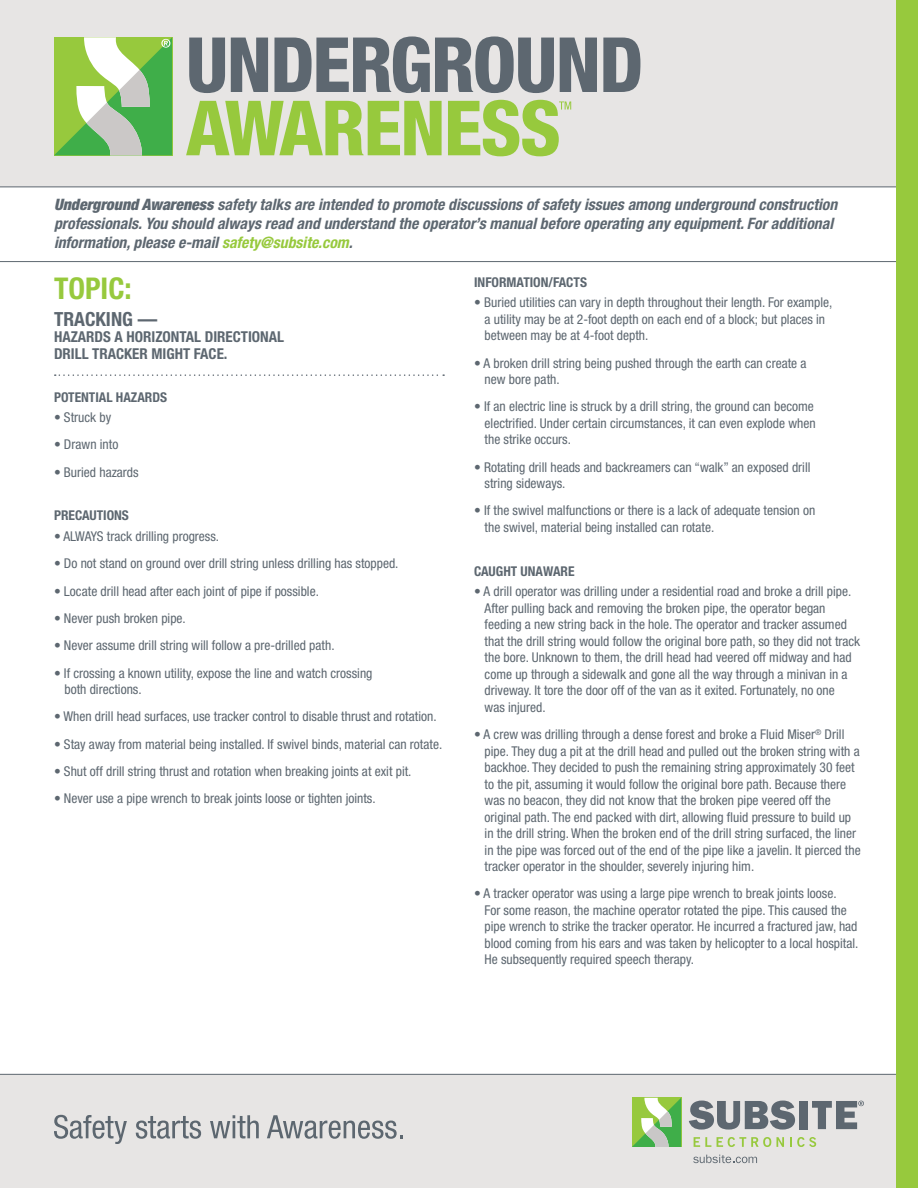
<style>
.page{position:relative;width:918px;height:1188px;background:#fff}
.page>*{position:absolute;margin:0;border:0;box-sizing:border-box;transform-origin:0 0}
.t1{font:700 condensed 30px "Helvetica Neue LT Std";color:#97c93d}
.t2{font:700 condensed 19.5px "Helvetica Neue LT Std";color:#5d6770}
.t3{font:italic 700 condensed 15.75px/18.9px "Helvetica Neue LT Std";color:#5d6770}
.t4{font:700 condensed 15px/16.5px "Helvetica Neue LT Std";color:#5d6770}
.t5{font:condensed 13.5px/16.5px "Helvetica Neue LT Std";color:#5d6770}
.t6{font:700 condensed 13.5px "Helvetica Neue LT Std";color:#5d6770}
.s1{font-weight:900}
.s2{color:#97c93d}
</style>
<div class="page">
<div style="left:0;top:1074px;width:918px;height:114px;background:#e7e5e4"></div>
<div style="left:0;top:0;width:918px;height:187px;background:#e7e5e4"></div>
<svg style="left:54px;top:37px;width:118px;height:118px;background:#96c97b"></svg>
<svg style="left:189px;top:38px;width:36px;height:55px"></svg>
<svg style="left:231px;top:38px;width:37px;height:54px"></svg>
<svg style="left:274px;top:36px;width:280px;height:57px"></svg>
<svg style="left:560px;top:38px;width:37px;height:54px"></svg>
<svg style="left:603px;top:38px;width:37px;height:54px"></svg>
<svg style="left:186px;top:101px;width:256px;height:54px"></svg>
<svg style="left:448px;top:100px;width:123px;height:56px"></svg>
<svg style="left:54px;top:1115px;width:73px;height:29px"></svg>
<svg style="left:136px;top:1116px;width:65px;height:23px"></svg>
<svg style="left:210px;top:1115px;width:49px;height:24px"></svg>
<svg style="left:267px;top:1115px;width:136px;height:24px"></svg>
<hr style="left:0;top:187px;width:918px;height:1px;background:#5d6770">
<hr style="left:0;top:261px;width:918px;height:1px;background:#5d6770">
<hr style="left:0;top:1074px;width:918px;height:1px;background:#5d6770">
<svg style="left:55px;top:374px;width:389px;height:2px"></svg>
<div style="left:896px;top:0;width:22px;height:1188px;background:#97c93d"></div>
<svg style="left:689px;top:1101px;width:106px;height:29px"></svg>
<div style="left:799px;top:1101px;width:9px;height:28px;background:#5d6770"></div>
<svg style="left:694px;top:1137px;width:17px;height:10px"></svg>
<svg style="left:717px;top:1137px;width:67px;height:10px"></svg>
<svg style="left:790px;top:1137px;width:26px;height:10px"></svg>
<svg style="left:632px;top:1098px;width:49px;height:49px;background:#96c97b"></svg>
<svg style="left:812px;top:1101px;width:52px;height:28px"></svg>
<svg style="left:693px;top:1155px;width:64px;height:8px"></svg>
<p class="t3" style="left:54px;top:195px;width:785px"><span class="s1">Underground Awareness</span> safety talks are intended to promote discussions of safety issues among underground construction professionals. You should always read and understand the operator’s manual before operating any equipment. For additional information, please e-mail <span class="s2">safety@subsite.com</span>.</p>
<h1 class="t1" style="left:54px;top:270px;width:79px">TOPIC:</h1>
<h2 class="t2" style="left:54px;top:307px;width:105px">TRACKING —</h2>
<p class="t4" style="left:54px;top:329px;width:232px">HAZARDS A HORIZONTAL DIRECTIONAL<br>DRILL TRACKER MIGHT FACE.</p>
<p class="t6" style="left:54px;top:389px;width:115px">POTENTIAL HAZARDS</p>
<p class="t5" style="left:54px;top:409px;width:59px">• Struck by</p>
<p class="t5" style="left:54px;top:436px;width:66px">• Drawn into</p>
<p class="t5" style="left:54px;top:464px;width:86px">• Buried hazards</p>
<p class="t6" style="left:54px;top:507px;width:77px">PRECAUTIONS</p>
<p class="t5" style="left:54px;top:528px;width:167px">• ALWAYS track drilling progress.</p>
<p class="t5" style="left:54px;top:555px;width:346px">• Do not stand on ground over drill string unless drilling has stopped.</p>
<p class="t5" style="left:54px;top:583px;width:266px">• Locate drill head after each joint of pipe if possible.</p>
<p class="t5" style="left:54px;top:610px;width:133px">• Never push broken pipe.</p>
<p class="t5" style="left:54px;top:637px;width:282px">• Never assume drill string will follow a pre-drilled path.</p>
<p class="t5" style="left:65px;top:664px;width:310px;text-indent:-11px">• If crossing a known utility, expose the line and watch crossing both directions.</p>
<p class="t5" style="left:54px;top:708px;width:384px">• When drill head surfaces, use tracker control to disable thrust and rotation.</p>
<p class="t5" style="left:54px;top:735px;width:390px">• Stay away from material being installed. If swivel binds, material can rotate.</p>
<p class="t5" style="left:54px;top:763px;width:359px">• Shut off drill string thrust and rotation when breaking joints at exit pit.</p>
<p class="t5" style="left:54px;top:790px;width:323px">• Never use a pipe wrench to break joints loose or tighten joints.</p>
<p class="t6" style="left:474px;top:274px;width:114px">INFORMATION/FACTS</p>
<p class="t5" style="left:485px;top:294px;width:349px;text-indent:-11px">• Buried utilities can vary in depth throughout their length. For example, a utility may be at 2-foot depth on each end of a block; but places in between may be at 4-foot depth.</p>
<p class="t5" style="left:485px;top:354px;width:323px;text-indent:-11px">• A broken drill string being pushed through the earth can create a new bore path.</p>
<p class="t5" style="left:485px;top:398px;width:333px;text-indent:-11px">• If an electric line is struck by a drill string, the ground can become electrified. Under certain circumstances, it can even explode when the strike occurs.</p>
<p class="t5" style="left:485px;top:459px;width:327px;text-indent:-11px">• Rotating drill heads and backreamers can “walk” an exposed drill string sideways.</p>
<p class="t5" style="left:485px;top:502px;width:332px;text-indent:-11px">• If the swivel malfunctions or there is a lack of adequate tension on the swivel, material being installed can rotate.</p>
<p class="t6" style="left:474px;top:563px;width:102px">CAUGHT UNAWARE</p>
<p class="t5" style="left:485px;top:583px;width:377px;text-indent:-11px">• A drill operator was drilling under a residential road and broke a drill pipe.<br>After pulling back and removing the broken pipe, the operator began feeding a new string back in the hole. The operator and tracker assumed that the drill string would follow the original bore path, so they did not track the bore. Unknown to them, the drill head had veered off midway and had come up through a sidewalk and gone all the way through a minivan in a driveway. It tore the door off of the van as it exited. Fortunately, no one<br>was injured.</p>
<p class="t5" style="left:485px;top:726px;width:378px;text-indent:-11px">• A crew was drilling through a dense forest and broke a Fluid Miser<sup>®</sup> Drill pipe. They dug a pit at the drill head and pulled out the broken string with a backhoe. They decided to push the remaining string approximately 30 feet to the pit, assuming it would follow the original bore path. Because there was no beacon, they did not know that the broken pipe veered off the original path. The end packed with dirt, allowing fluid pressure to build up in the drill string. When the broken end of the drill string surfaced, the liner in the pipe was forced out of the end of the pipe like a javelin. It pierced the tracker operator in the shoulder, severely injuring him.</p>
<p class="t5" style="left:485px;top:885px;width:375px;text-indent:-11px">• A tracker operator was using a large pipe wrench to break joints loose.<br>For some reason, the machine operator rotated the pipe. This caused the pipe wrench to strike the tracker operator. He incurred a fractured jaw, had blood coming from his ears and was taken by helicopter to a local hospital.<br>He subsequently required speech therapy.</p>
</div>
